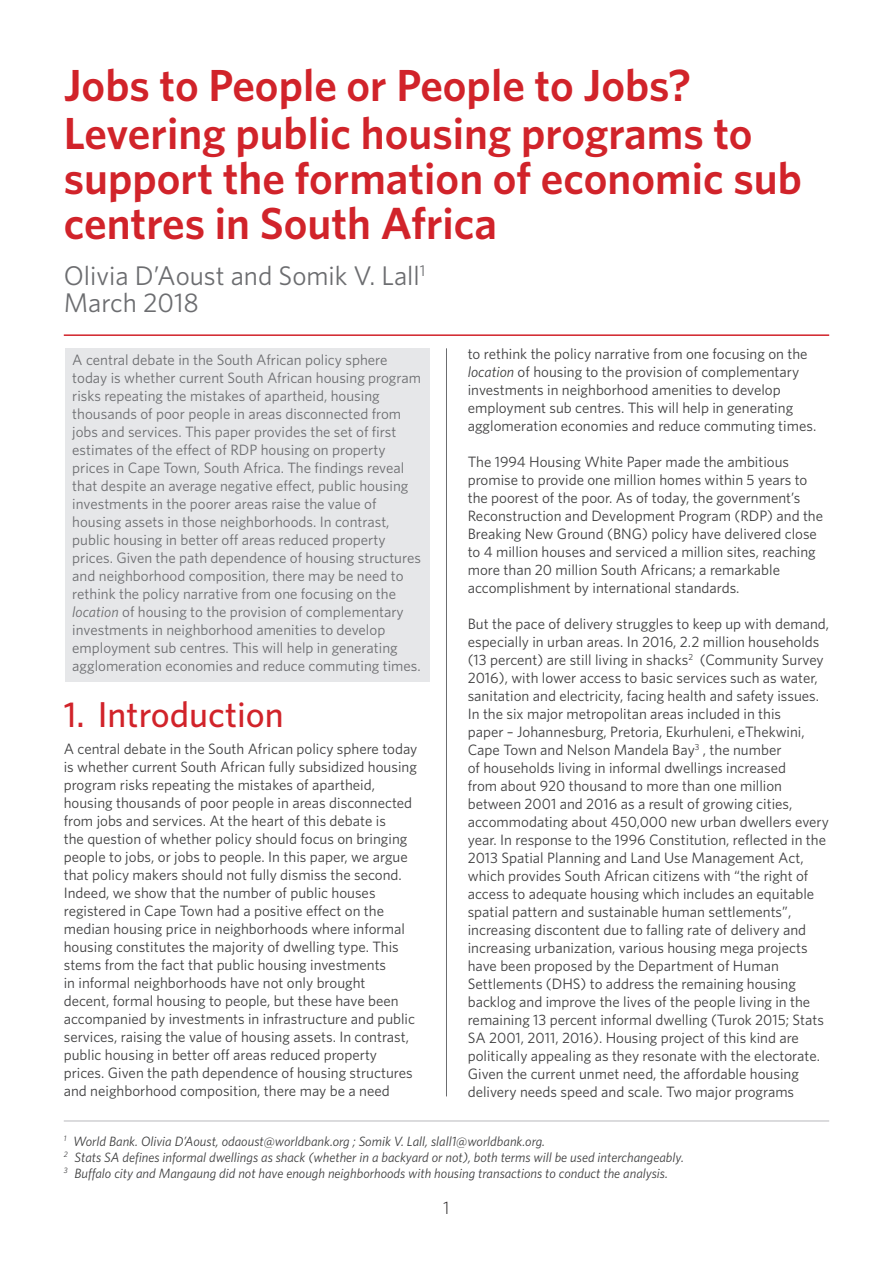
<style>
.page{position:relative;width:893px;height:1263px;background:#fff}
.page>*{position:absolute;margin:0;border:0;box-sizing:border-box;transform-origin:0 0}
.t1{font:600 45px/46px "Whitney";color:#d1232a}
.t2{font:500 36px "Whitney";color:#d1232a}
.t3{font:27px/27px "Whitney";color:#6c6d70}
.t4{font:300 18px "Whitney";color:#231f20}
.t5{font:15px/18px "Whitney";color:#3e3e3f}
.t6{font:15px/18px "Whitney";color:#6c6d70}
.t7{font:italic 13.5px/16.2px "Whitney";color:#3e3e3f}
.s1{font-style:italic}
</style>
<div class="page">
<div style="left:65px;top:348px;width:364px;height:334px;background:#e6e7e9"></div>
<hr style="left:446px;top:348px;width:1px;height:748px;background:#6c6d70">
<hr style="left:64px;top:1120px;width:765px;height:1px;background:#bcbdc0">
<hr style="left:64px;top:334px;width:765px;height:2px;background:#d1232a">
<h1 class="t1" style="left:64px;top:61px;width:740px">Jobs to People or People to Jobs?<br>Levering public housing programs to support the formation of economic sub centres in South Africa</h1>
<h3 class="t3" style="left:64px;top:262px;width:363px">Olivia D’Aoust and Somik V. Lall<sup>1<br></sup>March 2018</h3>
<p class="t6" style="left:72px;top:350px;width:350px">A central debate in the South African policy sphere today is whether current South African housing program risks repeating the mistakes of apartheid, housing thousands of poor people in areas disconnected from jobs and services. This paper provides the set of first estimates of the effect of RDP housing on property prices in Cape Town, South Africa. The findings reveal that despite an average negative effect, public housing investments in the poorer areas raise the value of housing assets in those neighborhoods. In contrast, public housing in better off areas reduced property prices. Given the path dependence of housing structures and neighborhood composition, there may be need to rethink the policy narrative from one focusing on the <span class="s1">location</span> of housing to the provision of complementary investments in neighborhood amenities to develop employment sub centres. This will help in generating agglomeration economies and reduce commuting times.</p>
<h2 class="t2" style="left:64px;top:691px;width:222px">1. Introduction</h2>
<p class="t5" style="left:64px;top:739px;width:355px">A central debate in the South African policy sphere today is whether current South African fully subsidized housing program risks repeating the mistakes of apartheid, housing thousands of poor people in areas disconnected from jobs and services. At the heart of this debate is<br>the question of whether policy should focus on bringing people to jobs, or jobs to people. In this paper, we argue that policy makers should not fully dismiss the second.<br>Indeed, we show that the number of public houses registered in Cape Town had a positive effect on the median housing price in neighborhoods where informal housing constitutes the majority of dwelling type. This stems from the fact that public housing investments<br>in informal neighborhoods have not only brought<br>decent, formal housing to people, but these have been accompanied by investments in infrastructure and public services, raising the value of housing assets. In contrast, public housing in better off areas reduced property prices. Given the path dependence of housing structures and neighborhood composition, there may be a need</p>
<p class="t5" style="left:468px;top:344px;width:350px">to rethink the policy narrative from one focusing on the <span class="s1">location</span> of housing to the provision of complementary investments in neighborhood amenities to develop employment sub centres. This will help in generating agglomeration economies and reduce commuting times.</p>
<p class="t5" style="left:468px;top:452px;width:357px">The 1994 Housing White Paper made the ambitious promise to provide one million homes within 5 years to the poorest of the poor. As of today, the government’s Reconstruction and Development Program (RDP) and the Breaking New Ground (BNG) policy have delivered close to 4 million houses and serviced a million sites, reaching more than 20 million South Africans; a remarkable accomplishment by international standards.</p>
<p class="t5" style="left:468px;top:614px;width:363px">But the pace of delivery struggles to keep up with demand, especially in urban areas. In 2016, 2.2 million households (13 percent) are still living in shacks<sup>2</sup> (Community Survey 2016), with lower access to basic services such as water, sanitation and electricity, facing health and safety issues.<br>In the six major metropolitan areas included in this<br>paper – Johannesburg, Pretoria, Ekurhuleni, eThekwini, Cape Town and Nelson Mandela Bay<sup>3</sup> , the number<br>of households living in informal dwellings increased<br>from about 920 thousand to more than one million between 2001 and 2016 as a result of growing cities, accommodating about 450,000 new urban dwellers every year. In response to the 1996 Constitution, reflected in the 2013 Spatial Planning and Land Use Management Act, which provides South African citizens with “the right of access to adequate housing which includes an equitable spatial pattern and sustainable human settlements”, increasing discontent due to falling rate of delivery and increasing urbanization, various housing mega projects have been proposed by the Department of Human Settlements (DHS) to address the remaining housing backlog and improve the lives of the people living in the remaining 13 percent informal dwelling (Turok 2015; Stats SA 2001, 2011, 2016). Housing project of this kind are politically appealing as they resonate with the electorate.<br>Given the current unmet need, the affordable housing delivery needs speed and scale. Two major programs</p>
<p class="t7" style="left:64px;top:1132px;width:622px"><sup>1</sup> World Bank. Olivia D’Aoust, odaoust@worldbank.org ; Somik V. Lall, slall1@worldbank.org.<br><sup>2</sup> Stats SA defines informal dwellings as shack (whether in a backyard or not), both terms will be used interchangeably.<br><sup>3</sup> Buffalo city and Mangaung did not have enough neighborhoods with housing transactions to conduct the analysis.</p>
<p class="t4" style="left:443px;top:1195px;width:8px">1</p>
</div>
